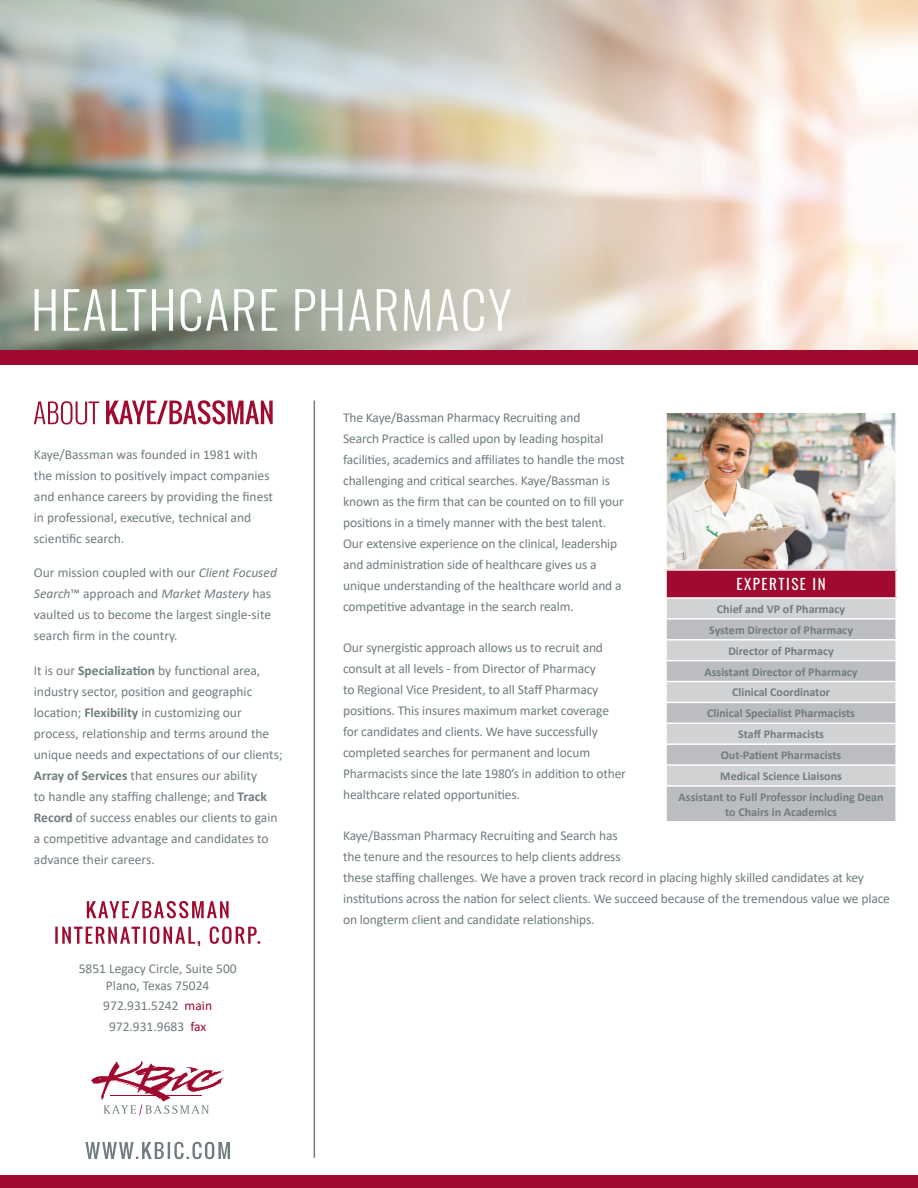
<style>
.page{position:relative;width:918px;height:1188px;background:#fff}
.page>*{position:absolute;margin:0;border:0;box-sizing:border-box;transform-origin:0 0}
.t1{font:300 51.45px "Oswald";letter-spacing:.025em;color:#fff}
.t2{font:15px "Oswald";letter-spacing:.1em;color:#fff}
.t3{font:13.5px/21px "Calibri";letter-spacing:-.01em;color:#707c7f}
.t4{font:700 12px/15px "Calibri";color:#707c7f;text-align:center}
.s1{font-style:italic}
.s2{font-weight:700}
.s3{color:#a00a2f}
</style>
<div class="page">
<img style="left:0;top:0;width:918px;height:351px">
<div style="left:0;top:351px;width:918px;height:14px;background:#a00a2f"></div>
<img style="left:668px;top:414px;width:226px;height:155px">
<div style="left:665px;top:411px;width:232px;height:232px;border:2px solid #fff"></div>
<div style="left:666px;top:570px;width:230px;height:28px;background:#a00a2f"></div>
<div style="left:667px;top:787px;width:228px;height:34px;background:#bcbdc0"></div>
<hr style="left:665px;top:569px;width:232px;height:2px;background:#fff">
<hr style="left:665px;top:571px;width:2px;height:26px;background:#fff">
<hr style="left:895px;top:571px;width:2px;height:26px;background:#fff">
<hr style="left:665px;top:597px;width:232px;height:2px;background:#fff">
<svg style="left:665px;top:598px;width:232px;height:187px;background:#cccdcf"></svg>
<div style="left:0;top:1175px;width:918px;height:13px;background:#a00a2f"></div>
<hr style="left:314px;top:400px;width:1px;height:758px;background:#707c7f">
<svg style="left:91px;top:1061px;width:133px;height:54px"></svg>
<svg style="left:34px;top:400px;width:239px;height:25px"></svg>
<svg style="left:87px;top:901px;width:142px;height:17px"></svg>
<svg style="left:55px;top:926px;width:205px;height:20px"></svg>
<svg style="left:85px;top:1142px;width:145px;height:17px"></svg>
<p class="t1" style="left:31px;top:264px;width:482px">HEALTHCARE PHARMACY</p>
<p class="t3" style="left:34px;top:443px;width:241px">Kaye/Bassman was founded in 1981 with the mission to positively impact companies and enhance careers by providing the finest in professional, executive, technical and scientific search.</p>
<p class="t3" style="left:34px;top:562px;width:245px">Our mission coupled with our <span class="s1">Client Focused Search</span>™ approach and <span class="s1">Market Mastery</span> has vaulted us to become the largest single-site search firm in the country.</p>
<p class="t3" style="left:34px;top:659px;width:250px">It is our <span class="s2">Specialization</span> by functional area, industry sector, position and geographic location; <span class="s2">Flexibility</span> in customizing our process, relationship and terms around the unique needs and expectations of our clients; <span class="s2">Array of Services</span> that ensures our ability<br>to handle any staffing challenge; and <span class="s2">Track Record</span> of success enables our clients to gain a competitive advantage and candidates to advance their careers.</p>
<p class="t3" style="left:79px;top:960px;width:160px;line-height:16.2px;text-align:center">5851 Legacy Circle, Suite 500<br>Plano, Texas 75024</p>
<p class="t3" style="left:103px;top:995px;width:110px">972.931.5242 <span class="s3">main</span></p>
<p class="t3" style="left:109px;top:1015px;width:99px">972.931.9683 <span class="s3">fax</span></p>
<p class="t3" style="left:343px;top:406px;width:283px">The Kaye/Bassman Pharmacy Recruiting and<br>Search Practice is called upon by leading hospital facilities, academics and affiliates to handle the most challenging and critical searches. Kaye/Bassman is known as the firm that can be counted on to fill your positions in a timely manner with the best talent.<br>Our extensive experience on the clinical, leadership and administration side of healthcare gives us a unique understanding of the healthcare world and a competitive advantage in the search realm.</p>
<p class="t3" style="left:343px;top:637px;width:284px">Our synergistic approach allows us to recruit and consult at all levels - from Director of Pharmacy<br>to Regional Vice President, to all Staff Pharmacy positions. This insures maximum market coverage for candidates and clients. We have successfully completed searches for permanent and locum Pharmacists since the late 1980’s in addition to other healthcare related opportunities.</p>
<p class="t3" style="left:343px;top:825px;width:548px">Kaye/Bassman Pharmacy Recruiting and Search has<br>the tenure and the resources to help clients address<br>these staffing challenges. We have a proven track record in placing highly skilled candidates at key institutions across the nation for select clients. We succeed because of the tremendous value we place on longterm client and candidate relationships.</p>
<p class="t2" style="left:737px;top:571px;width:91px">EXPERTISE IN</p>
<p class="t4" style="left:717px;top:601px;width:130px">Chief and VP of Pharmacy</p>
<p class="t4" style="left:709px;top:622px;width:145px">System Director of Pharmacy</p>
<p class="t4" style="left:728px;top:643px;width:107px">Director of Pharmacy</p>
<p class="t4" style="left:705px;top:664px;width:155px">Assistant Director of Pharmacy</p>
<p class="t4" style="left:732px;top:685px;width:99px">Clinical Coordinator</p>
<p class="t4" style="left:707px;top:706px;width:149px">Clinical Specialist Pharmacists</p>
<p class="t4" style="left:738px;top:727px;width:87px">Staff Pharmacists</p>
<p class="t4" style="left:721px;top:747px;width:122px">Out-Patient Pharmacists</p>
<p class="t4" style="left:720px;top:768px;width:123px">Medical Science Liaisons</p>
<p class="t4" style="left:679px;top:789px;width:206px">Assistant to Full Professor including Dean to Chairs in Academics</p>
</div>
